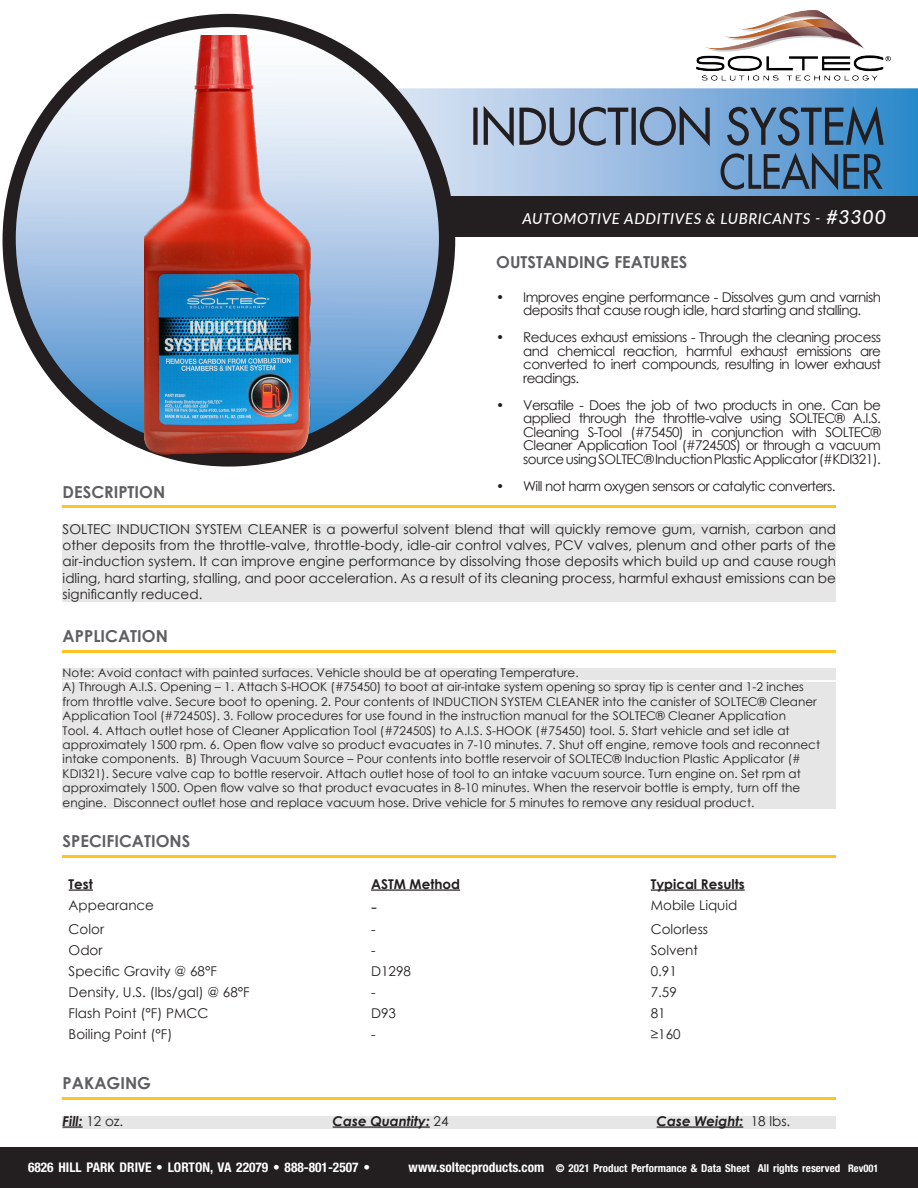
<style>
.page{position:relative;width:918px;height:1188px;background:#fff}
.page>*{position:absolute;margin:0;border:0;box-sizing:border-box;transform-origin:0 0}
.t1{font:18px "Century Gothic";color:#231f20}
.t2{font:700 16.5px "Century Gothic";color:#5f5f62}
.t3{font:italic 500 15px "Lato";letter-spacing:.04em;color:#fff}
.t4{font:13.5px/13.5px "Century Gothic";letter-spacing:-.04em;color:#231f20;text-align:justify}
.t5{font:13.5px "Century Gothic";color:#231f20}
.t6{font:italic 700 13.5px "Century Gothic";color:#231f20}
.t7{font:700 13.5px "Century Gothic";color:#231f20}
.t8{font:700 condensed 13.35px "Helvetica Neue LT Std";color:#fff}
.t9{font:12px/14.4px "Century Gothic";color:#231f20}
.t10{font:700 condensed 10.95px "Helvetica Neue LT Std";color:#fff}
.s1{font-size:19.5px}
.s2{font-weight:400;font-style:normal}
.s3{font-size:13.65px}
.s4{font-size:10.5px}
</style>
<div class="page">
<svg style="left:397px;top:88px;width:521px;height:108px;background:#90b9e0"></svg>
<div style="left:0;top:1148px;width:918px;height:40px;background:#231f20"></div>
<div style="left:97px;top:196px;width:821px;height:41px;background:#231f20"></div>
<div style="left:3px;top:14px;width:452px;height:453px;background:#231f20;border-radius:50%"></div>
<svg style="left:16px;top:27px;width:423px;height:423px;background:#aec9e7"></svg>
<hr style="left:63px;top:505px;width:773px;height:3px;background:#fec422">
<div style="left:63px;top:524px;width:773px;height:78px;background:#e6e6e7"></div>
<hr style="left:63px;top:650px;width:773px;height:2px;background:#fec422">
<div style="left:63px;top:668px;width:773px;height:11px;background:#e6e6e7"></div>
<div style="left:63px;top:682px;width:773px;height:127px;background:#e6e6e7"></div>
<hr style="left:63px;top:855px;width:773px;height:2px;background:#fec422">
<hr style="left:63px;top:1097px;width:773px;height:3px;background:#fec422">
<div style="left:63px;top:1116px;width:773px;height:13px;background:#e6e6e7"></div>
<hr style="left:63px;top:1126px;width:20px;height:2px;background:#231f20">
<hr style="left:333px;top:1126px;width:97px;height:2px;background:#231f20">
<hr style="left:657px;top:1126px;width:86px;height:2px;background:#231f20">
<hr style="left:69px;top:889px;width:24px;height:2px;background:#231f20">
<hr style="left:371px;top:889px;width:89px;height:2px;background:#231f20">
<hr style="left:651px;top:889px;width:94px;height:2px;background:#231f20">
<img style="left:145px;top:36px;width:166px;height:419px">
<svg style="left:473px;top:106px;width:411px;height:40px;background:#6986a4"></svg>
<svg style="left:721px;top:152px;width:162px;height:38px;background:#4b759b"></svg>
<img style="left:696px;top:11px;width:194px;height:69px">
<p class="t3" style="left:522px;top:208px;width:365px">AUTOMOTIVE ADDITIVES &amp; LUBRICANTS - <span class="s1">#3300</span></p>
<p class="t2" style="left:496px;top:249px;width:193px">OUTSTANDING FEATURES</p>
<p class="t4" style="left:496px;top:290px;width:386px;text-align:center">• Improves engine performance - Dissolves gum and varnish deposits that cause rough idle, hard starting and stalling.</p>
<p class="t4" style="left:523px;top:330px;width:359px;text-indent:-27px">• Reduces exhaust emissions - Through the cleaning process and chemical reaction, harmful exhaust emissions are converted to inert compounds, resulting in lower exhaust readings.</p>
<p class="t4" style="left:523px;top:398px;width:359px;text-indent:-27px">• Versatile - Does the job of two products in one. Can be applied through the throttle-valve using SOLTEC® A.I.S.<br>Cleaning S-Tool (#75450) in conjunction with SOLTEC® Cleaner Application Tool (#72450S) or through a vacuum source using SOLTEC® Induction Plastic Applicator (#KDI321).</p>
<p class="t4" style="left:496px;top:479px;width:341px">• Will not harm oxygen sensors or catalytic converters.</p>
<p class="t2" style="left:63px;top:479px;width:104px">DESCRIPTION</p>
<p class="t4" style="left:63px;top:521px;width:775px;line-height:16.2px">SOLTEC INDUCTION SYSTEM CLEANER is a powerful solvent blend that will quickly remove gum, varnish, carbon and other deposits from the throttle-valve, throttle-body, idle-air control valves, PCV valves, plenum and other parts of the air-induction system. It can improve engine performance by dissolving those deposits which build up and cause rough idling, hard starting, stalling, and poor acceleration. As a result of its cleaning process, harmful exhaust emissions can be significantly reduced.</p>
<p class="t2" style="left:63px;top:624px;width:107px">APPLICATION</p>
<p class="t9" style="left:63px;top:665px;width:518px">Note: Avoid contact with painted surfaces. Vehicle should be at operating Temperature.</p>
<p class="t9" style="left:63px;top:680px;width:759px">A) Through A.I.S. Opening – 1. Attach S-HOOK (#75450) to boot at air-intake system opening so spray tip is center and 1-2 inches from throttle valve. Secure boot to opening. 2. Pour contents of INDUCTION SYSTEM CLEANER into the canister of SOLTEC® Cleaner Application Tool (#72450S). 3. Follow procedures for use found in the instruction manual for the SOLTEC® Cleaner Application<br>Tool. 4. Attach outlet hose of Cleaner Application Tool (#72450S) to A.I.S. S-HOOK (#75450) tool. 5. Start vehicle and set idle at approximately 1500 rpm. 6. Open flow valve so product evacuates in 7-10 minutes. 7. Shut off engine, remove tools and reconnect intake components. B) Through Vacuum Source – Pour contents into bottle reservoir of SOLTEC® Induction Plastic Applicator (# KDI321). Secure valve cap to bottle reservoir. Attach outlet hose of tool to an intake vacuum source. Turn engine on. Set rpm at approximately 1500. Open flow valve so that product evacuates in 8-10 minutes. When the reservoir bottle is empty, turn off the engine. Disconnect outlet hose and replace vacuum hose. Drive vehicle for 5 minutes to remove any residual product.</p>
<p class="t2" style="left:63px;top:829px;width:129px">SPECIFICATIONS</p>
<p class="t7" style="left:69px;top:874px;width:26px">Test</p>
<p class="t7" style="left:371px;top:874px;width:91px">ASTM Method</p>
<p class="t7" style="left:651px;top:874px;width:95px">Typical Results</p>
<p class="t5" style="left:69px;top:895px;width:87px">Appearance</p>
<p class="t1" style="left:371px;top:894px;width:7px">-</p>
<p class="t5" style="left:651px;top:895px;width:88px">Mobile Liquid</p>
<p class="t4" style="left:69px;top:922px;width:37px">Color</p>
<p class="t4" style="left:371px;top:922px;width:6px">-</p>
<p class="t5" style="left:651px;top:920px;width:59px">Colorless</p>
<p class="t4" style="left:69px;top:943px;width:35px">Odor</p>
<p class="t4" style="left:371px;top:943px;width:6px">-</p>
<p class="t5" style="left:651px;top:941px;width:49px">Solvent</p>
<p class="t5" style="left:69px;top:962px;width:150px">Specific Gravity @ 68°F</p>
<p class="t4" style="left:371px;top:964px;width:41px">D1298</p>
<p class="t4" style="left:651px;top:964px;width:28px">0.91</p>
<p class="t5" style="left:69px;top:983px;width:183px">Density, U.S. (lbs/gal) @ 68°F</p>
<p class="t4" style="left:371px;top:985px;width:6px">-</p>
<p class="t4" style="left:651px;top:985px;width:28px">7.59</p>
<p class="t5" style="left:69px;top:1003px;width:141px">Flash Point (°F) PMCC</p>
<p class="t4" style="left:371px;top:1006px;width:27px">D93</p>
<p class="t4" style="left:651px;top:1006px;width:16px">81</p>
<p class="t5" style="left:69px;top:1024px;width:105px">Boiling Point (°F)</p>
<p class="t4" style="left:371px;top:1027px;width:6px">-</p>
<p class="t4" style="left:651px;top:1027px;width:31px">≥160</p>
<p class="t2" style="left:63px;top:1071px;width:90px">PAKAGING</p>
<p class="t6" style="left:63px;top:1111px;width:62px">Fill: <span class="s2">12 oz.</span></p>
<p class="t6" style="left:333px;top:1111px;width:117px">Case Quantity: <span class="s2">24</span></p>
<p class="t6" style="left:657px;top:1111px;width:135px">Case Weight: <span class="s2">18 lbs.</span></p>
<p class="t8" style="left:28px;top:1159px;width:344px">6826 HILL PARK DRIVE • LORTON, VA 22079 • 888-801-2507 •</p>
<p class="t10" style="left:409px;top:1161px;width:471px"><span class="s3">www.soltecproducts.com</span> © 2021 Product Performance &amp; Data Sheet All rights reserved <span class="s4">Rev001</span></p>
</div>
